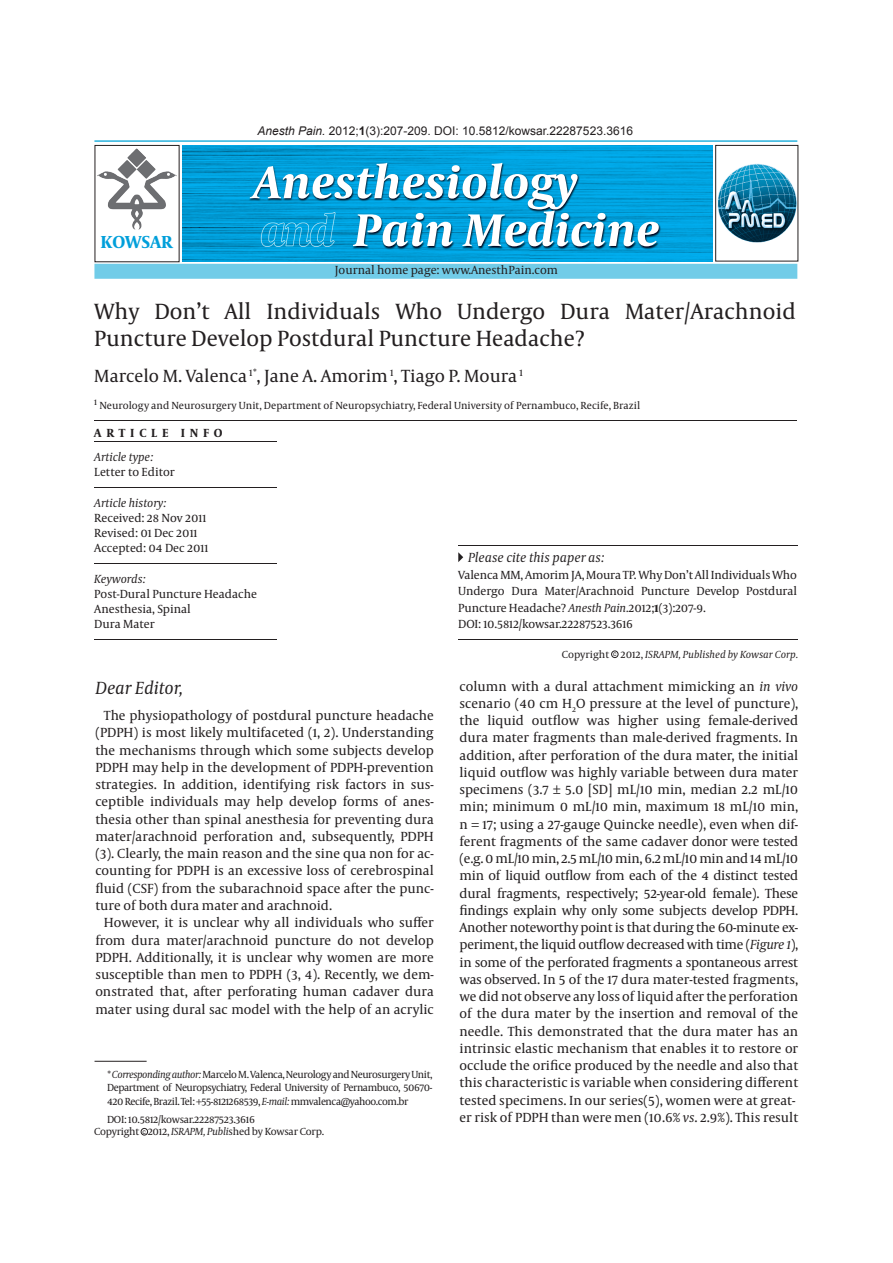
<style>
.page{position:relative;width:893px;height:1263px;background:#fff}
.page>*{position:absolute;margin:0;border:0;box-sizing:border-box;transform-origin:0 0}
.titr{font:22.5px/27px "Capitolium News";color:#231f20}
.nevisande{font:18px "Capitolium News";color:#231f20}
.t1{font:italic 18px "Capitolium News";color:#231f20}
.t2{font:700 17.7px "Capitolium News";color:#009fda}
.matn{font:13.5px/17.2px "Capitolium News";color:#231f20;text-align:justify}
.t3{font:italic 13.5px "Capitolium News";color:#231f20}
.t4{font:12px/16.5px "Capitolium News";color:#231f20;text-align:justify}
.t5{font:12px "Arial";color:#231f20}
.t6{font:italic 12px "Capitolium News";color:#231f20}
.t7{font:700 12px "Capitolium News";letter-spacing:.4em;color:#231f20}
.tozihat{font:10.5px/13.5px "Capitolium News";color:#231f20;text-align:justify}
.t8{font:italic 10.5px "Capitolium News";color:#231f20}
.tozihat-2{font:10.5px "Capitolium News";letter-spacing:-.02em;color:#231f20}
.tozihat-3{font:10.5px "Capitolium News";letter-spacing:-.025em;color:#231f20}
.tozihat-4{font:10.5px "Capitolium News";letter-spacing:-.03em;color:#231f20}
.t9{font:6.75px "Arial";color:#231f20}
.s1{font-style:italic}
.s2{font-weight:700}
.s3{font-style:normal}
</style>
<div class="page">
<img style="left:182px;top:145px;width:531px;height:117px">
<img style="left:94px;top:145px;width:84px;height:87px">
<div style="left:94px;top:264px;width:703px;height:15px;background:#71cce8"></div>
<hr style="left:94px;top:140px;width:703px;height:2px;background:#28b2dd">
<img style="left:717px;top:163px;width:79px;height:80px">
<div style="left:715px;top:145px;width:83px;height:116px;border:1px solid #231f20"></div>
<hr style="left:94px;top:420px;width:703px;height:1px;background:#231f20">
<hr style="left:94px;top:563px;width:183px;height:1px;background:#231f20">
<hr style="left:94px;top:639px;width:183px;height:1px;background:#231f20">
<hr style="left:94px;top:487px;width:183px;height:1px;background:#231f20">
<hr style="left:94px;top:441px;width:183px;height:1px;background:#231f20">
<svg style="left:458px;top:552px;width:5px;height:10px"></svg>
<hr style="left:458px;top:639px;width:340px;height:1px;background:#231f20">
<hr style="left:458px;top:545px;width:340px;height:1px;background:#231f20">
<hr style="left:95px;top:1061px;width:52px;height:1px;background:#231f20">
<div style="left:611px;top:651px;width:7px;height:7px;border:1px solid #231f20;border-radius:50%"></div>
<div style="left:141px;top:1128px;width:7px;height:7px;border:1px solid #231f20;border-radius:50%"></div>
<h3 class="t2" style="left:101px;top:232px;width:74px">KOWSAR</h3>
<p class="t5" style="left:257px;top:123px;width:377px"><span class="s1">Anesth Pain.</span> 2012;<span class="s2">1</span>(3):207-209. DOI: 10.5812/kowsar.22287523.3616</p>
<p class="t4" style="left:335px;top:262px;width:225px">Journal home page: www.AnesthPain.com</p>
<p class="titr" style="left:94px;top:298px;width:703px">Why Don’t All Individuals Who Undergo Dura Mater/Arachnoid<br>Puncture Develop Postdural Puncture Headache?</p>
<p class="nevisande" style="left:94px;top:366px;width:430px">Marcelo M. Valenca <sup>1*</sup>, Jane A. Amorim <sup>1</sup>, Tiago P. Moura <sup>1</sup></p>
<p class="tozihat" style="left:94px;top:399px;width:547px"><sup>1</sup> Neurology and Neurosurgery Unit, Department of Neuropsychiatry, Federal University of Pernambuco, Recife, Brazil</p>
<p class="t7" style="left:94px;top:426px;width:130px">ARTICLE INFO</p>
<p class="t6" style="left:94px;top:450px;width:61px">Article type:</p>
<p class="t4" style="left:94px;top:464px;width:82px">Letter to Editor</p>
<p class="t6" style="left:94px;top:496px;width:74px">Article history:</p>
<p class="t4" style="left:94px;top:510px;width:114px">Received: 28 Nov 2011</p>
<p class="t4" style="left:94px;top:525px;width:105px">Revised: 01 Dec 2011</p>
<p class="t4" style="left:94px;top:540px;width:116px">Accepted: 04 Dec 2011</p>
<p class="t6" style="left:94px;top:572px;width:53px">Keywords:</p>
<p class="t4" style="left:94px;top:586px;width:164px">Post-Dural Puncture Headache</p>
<p class="t4" style="left:94px;top:601px;width:98px">Anesthesia, Spinal</p>
<p class="t4" style="left:94px;top:616px;width:62px">Dura Mater</p>
<p class="t1" style="left:95px;top:678px;width:89px">Dear Editor,</p>
<p class="matn" style="left:95px;top:707px;width:340px;text-indent:9px">The physiopathology of postdural puncture headache (PDPH) is most likely multifaceted (1, 2). Understanding the mechanisms through which some subjects develop PDPH may help in the development of PDPH-prevention strategies. In addition, identifying risk factors in sus&shy;ceptible individuals may help develop forms of anes&shy;thesia other than spinal anesthesia for preventing dura mater/arachnoid perforation and, subsequently, PDPH (3). Clearly, the main reason and the sine qua non for ac&shy;counting for PDPH is an excessive loss of cerebrospinal fluid (CSF) from the subarachnoid space after the punc&shy;ture of both dura mater and arachnoid.</p>
<p class="matn" style="left:95px;top:914px;width:340px;text-indent:9px">However, it is unclear why all individuals who suffer from dura mater/arachnoid puncture do not develop PDPH. Additionally, it is unclear why women are more susceptible than men to PDPH (3, 4). Recently, we dem&shy;onstrated that, after perforating human cadaver dura mater using dural sac model with the help of an acrylic</p>
<p class="tozihat" style="left:107px;top:1068px;width:327px">* <span class="s1">Corresponding author:</span> Marcelo M. Valenca, Neurology and Neurosurgery Unit, Department of Neuropsychiatry, Federal University of Pernambuco, 50670- 420 Recife, Brazil. Tel: +55-8121268539, <span class="s1">E-mail:</span> mmvalenca@yahoo.com.br</p>
<p class="tozihat-3" style="left:107px;top:1113px;width:149px">DOI: 10.5812/kowsar.22287523.3616</p>
<p class="tozihat-4" style="left:94px;top:1126px;width:46px">Copyright</p>
<p class="t9" style="left:143px;top:1127px;width:5px">c</p>
<p class="tozihat-2" style="left:148px;top:1126px;width:178px">2012, <span class="s1">ISRAPM, Publi</span>shed by Kowsar Corp.</p>
<p class="t3" style="left:468px;top:550px;width:138px">Please cite this paper as:</p>
<p class="t4" style="left:458px;top:567px;width:340px">Valenca MM, Amorim JA, Moura TP. Why Don’t All Individuals Who Undergo Dura Mater/Arachnoid Puncture Develop Postdural Puncture Headache? <span class="s1">Anesth Pain.</span>2012;<span class="s2">1</span>(3):207-9.</p>
<p class="t4" style="left:458px;top:616px;width:176px">DOI: 10.5812/kowsar.22287523.3616</p>
<p class="tozihat" style="left:562px;top:648px;width:49px">Copyright</p>
<p class="t9" style="left:613px;top:649px;width:5px">c</p>
<p class="t8" style="left:620px;top:648px;width:179px"><span class="s3">2012,</span> ISRAPM, Published by Kowsar Corp.</p>
<p class="matn" style="left:460px;top:678px;width:340px;text-align:left">column with a dural attachment mimicking an <span class="s1">in vivo </span>scenario (40 cm H<sub>2</sub>O pressure at the level of puncture), the liquid outflow was higher using female-derived dura mater fragments than male-derived fragments. In addition, after perforation of the dura mater, the initial liquid outflow was highly variable between dura mater specimens (3.7 ± 5.0 [SD] mL/10 min, median 2.2 mL/10 min; minimum 0 mL/10 min, maximum 18 mL/10 min, n = 17; using a 27-gauge Quincke needle), even when dif&shy;ferent fragments of the same cadaver donor were tested (e.g. 0 mL/10 min, 2.5 mL/10 min, 6.2 mL/10 min and 14 mL/10 min of liquid outflow from each of the 4 distinct tested dural fragments, respectively; 52-year-old female). These findings explain why only some subjects develop PDPH.<br>Another noteworthy point is that during the 60-minute ex&shy;periment, the liquid outflow decreased with time (<span class="s1">Figure 1</span>), in some of the perforated fragments a spontaneous arrest was observed. In 5 of the 17 dura mater-tested fragments, we did not observe any loss of liquid after the perforation of the dura mater by the insertion and removal of the needle. This demonstrated that the dura mater has an intrinsic elastic mechanism that enables it to restore or occlude the orifice produced by the needle and also that this characteristic is variable when considering different tested specimens. In our series(5), women were at great&shy;er risk of PDPH than were men (10.6% <span class="s1">vs</span>. 2.9%). This result</p>
</div>
